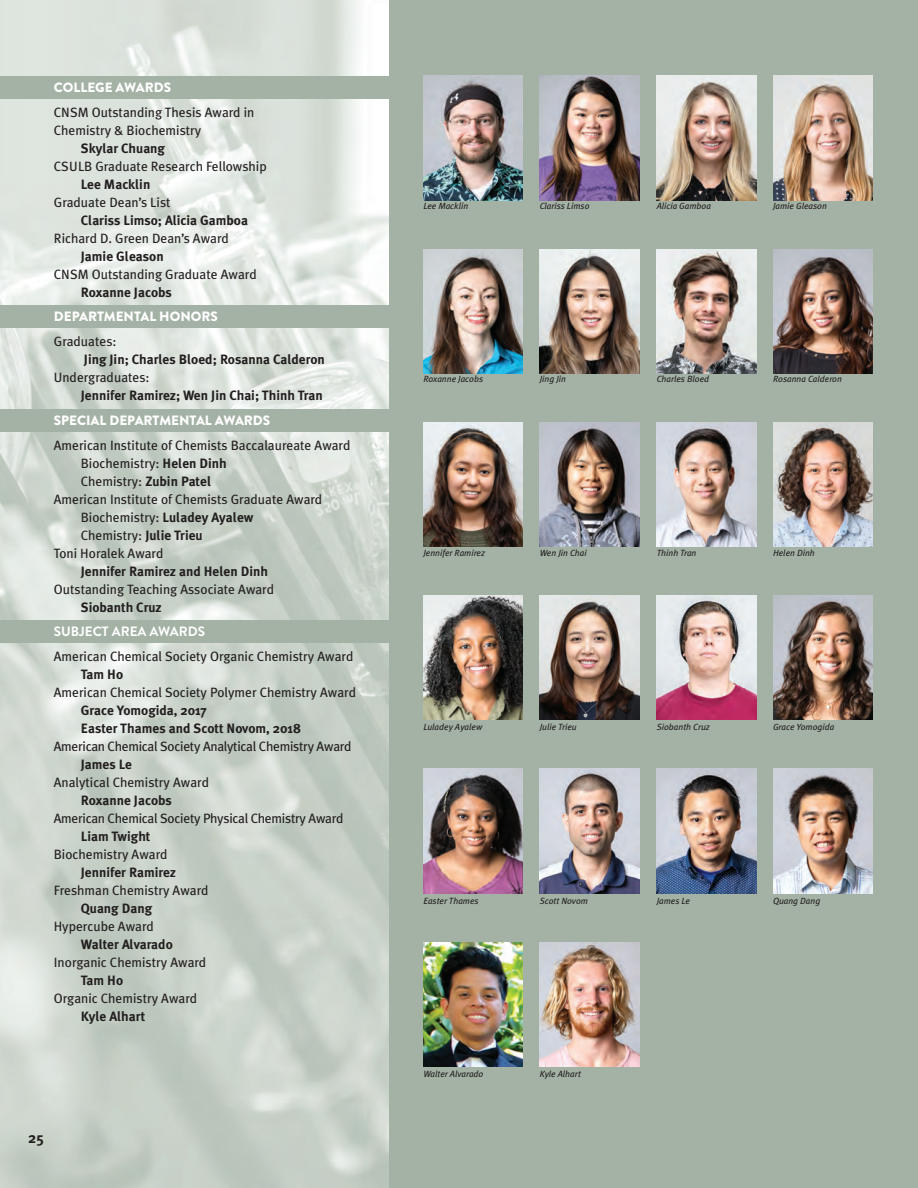
<style>
.page{position:relative;width:918px;height:1188px;background:#fff}
.page>*{position:absolute;margin:0;border:0;box-sizing:border-box;transform-origin:0 0}
.t1{font:700 15px "Meta Plus";color:#231f20}
.t2{font:13.5px "Meta Plus";color:#231f20}
.t3{font:700 13.5px "Meta Plus";color:#231f20}
.t4{font:13.5px "Meta Plus";letter-spacing:-.02em;color:#231f20}
.t5{font:900 13.5px "Brandon Grotesque";color:#fff}
.t6{font:700 13.5px "Brandon Grotesque";color:#fff}
.t7{font:italic 9px "Meta Plus";color:#231f20}
.s1{font-weight:700}
</style>
<div class="page">
<div style="left:351px;top:0;width:567px;height:1188px;background:#a4b2a5"></div>
<img style="left:0;top:0;width:389px;height:1188px">
<img style="left:540px;top:249px;width:99px;height:124px">
<img style="left:773px;top:76px;width:100px;height:124px">
<img style="left:657px;top:76px;width:99px;height:124px">
<img style="left:657px;top:249px;width:99px;height:124px">
<img style="left:773px;top:422px;width:100px;height:125px">
<img style="left:773px;top:249px;width:100px;height:124px">
<img style="left:423px;top:249px;width:100px;height:124px">
<img style="left:423px;top:422px;width:100px;height:125px">
<img style="left:423px;top:769px;width:100px;height:124px">
<img style="left:657px;top:596px;width:99px;height:124px">
<img style="left:540px;top:769px;width:99px;height:124px">
<img style="left:657px;top:769px;width:99px;height:124px">
<div style="left:0;top:620px;width:389px;height:23px;background:#a4b2a5"></div>
<img style="left:423px;top:76px;width:100px;height:124px">
<img style="left:540px;top:76px;width:99px;height:124px">
<img style="left:773px;top:769px;width:100px;height:124px">
<img style="left:540px;top:942px;width:99px;height:124px">
<img style="left:423px;top:942px;width:100px;height:124px">
<div style="left:0;top:76px;width:389px;height:22px;background:#a4b2a5"></div>
<div style="left:0;top:305px;width:389px;height:23px;background:#a4b2a5"></div>
<div style="left:0;top:409px;width:389px;height:23px;background:#a4b2a5"></div>
<img style="left:540px;top:422px;width:99px;height:125px">
<img style="left:657px;top:422px;width:99px;height:125px">
<img style="left:423px;top:596px;width:100px;height:124px">
<img style="left:773px;top:596px;width:100px;height:124px">
<img style="left:540px;top:596px;width:99px;height:124px">
<p class="t5" style="left:54px;top:78px;width:119px">COLLEGE AWARDS</p>
<p class="t2" style="left:54px;top:104px;width:202px">CNSM Outstanding Thesis Award in</p>
<p class="t2" style="left:54px;top:122px;width:149px">Chemistry &amp; Biochemistry</p>
<p class="t3" style="left:81px;top:140px;width:86px">Skylar Chuang</p>
<p class="t2" style="left:54px;top:158px;width:214px">CSULB Graduate Research Fellowship</p>
<p class="t3" style="left:81px;top:176px;width:71px">Lee Macklin</p>
<p class="t2" style="left:54px;top:194px;width:118px">Graduate Dean’s List</p>
<p class="t3" style="left:81px;top:212px;width:169px">Clariss Limso; Alicia Gamboa</p>
<p class="t2" style="left:54px;top:230px;width:177px">Richard D. Green Dean’s Award</p>
<p class="t3" style="left:81px;top:248px;width:84px">Jamie Gleason</p>
<p class="t2" style="left:54px;top:266px;width:204px">CNSM Outstanding Graduate Award</p>
<p class="t3" style="left:81px;top:284px;width:93px">Roxanne Jacobs</p>
<p class="t5" style="left:54px;top:307px;width:166px">DEPARTMENTAL HONORS</p>
<p class="t2" style="left:54px;top:334px;width:64px">Graduates:</p>
<p class="t3" style="left:84px;top:352px;width:242px">Jing Jin; Charles Bloed; Rosanna Calderon</p>
<p class="t2" style="left:54px;top:370px;width:97px">Undergraduates:</p>
<p class="t3" style="left:81px;top:388px;width:244px">Jennifer Ramirez; Wen Jin Chai; Thinh Tran</p>
<p class="t5" style="left:54px;top:411px;width:218px">SPECIAL DEPARTMENTAL AWARDS</p>
<p class="t2" style="left:54px;top:437px;width:298px">American Institute of Chemists Baccalaureate Award</p>
<p class="t2" style="left:81px;top:455px;width:147px">Biochemistry: <span class="s1">Helen Dinh</span></p>
<p class="t2" style="left:81px;top:473px;width:132px">Chemistry: <span class="s1">Zubin Patel</span></p>
<p class="t2" style="left:54px;top:491px;width:270px">American Institute of Chemists Graduate Award</p>
<p class="t2" style="left:81px;top:509px;width:174px">Biochemistry: <span class="s1">Luladey Ayalew</span></p>
<p class="t2" style="left:81px;top:527px;width:123px">Chemistry: <span class="s1">Julie Trieu</span></p>
<p class="t2" style="left:54px;top:545px;width:111px">Toni Horalek Award</p>
<p class="t3" style="left:81px;top:563px;width:189px">Jennifer Ramirez and Helen Dinh</p>
<p class="t2" style="left:54px;top:581px;width:222px">Outstanding Teaching Associate Award</p>
<p class="t3" style="left:81px;top:599px;width:82px">Siobanth Cruz</p>
<p class="t6" style="left:54px;top:622px;width:153px">SUBJECT AREA AWARDS</p>
<p class="t2" style="left:54px;top:649px;width:301px">American Chemical Society Organic Chemistry Award</p>
<p class="t3" style="left:81px;top:667px;width:44px">Tam Ho</p>
<p class="t2" style="left:54px;top:685px;width:304px">American Chemical Society Polymer Chemistry Award</p>
<p class="t3" style="left:81px;top:703px;width:127px">Grace Yomogida, 2017</p>
<p class="t3" style="left:81px;top:721px;width:222px">Easter Thames and Scott Novom, 2018</p>
<p class="t4" style="left:54px;top:739px;width:299px">American Chemical Society Analytical Chemistry Award</p>
<p class="t3" style="left:81px;top:757px;width:53px">James Le</p>
<p class="t2" style="left:54px;top:775px;width:157px">Analytical Chemistry Award</p>
<p class="t3" style="left:81px;top:793px;width:93px">Roxanne Jacobs</p>
<p class="t4" style="left:54px;top:811px;width:291px">American Chemical Society Physical Chemistry Award</p>
<p class="t3" style="left:81px;top:829px;width:71px">Liam Twight</p>
<p class="t2" style="left:54px;top:847px;width:115px">Biochemistry Award</p>
<p class="t3" style="left:81px;top:865px;width:97px">Jennifer Ramirez</p>
<p class="t2" style="left:54px;top:883px;width:156px">Freshman Chemistry Award</p>
<p class="t3" style="left:81px;top:901px;width:73px">Quang Dang</p>
<p class="t2" style="left:54px;top:919px;width:102px">Hypercube Award</p>
<p class="t3" style="left:81px;top:937px;width:93px">Walter Alvarado</p>
<p class="t2" style="left:54px;top:955px;width:154px">Inorganic Chemistry Award</p>
<p class="t3" style="left:81px;top:973px;width:44px">Tam Ho</p>
<p class="t2" style="left:54px;top:991px;width:145px">Organic Chemistry Award</p>
<p class="t3" style="left:81px;top:1009px;width:66px">Kyle Alhart</p>
<p class="t1" style="left:28px;top:1130px;width:17px">25</p>
<p class="t7" style="left:423px;top:201px;width:46px">Lee Macklin</p>
<p class="t7" style="left:540px;top:201px;width:51px">Clariss Limso</p>
<p class="t7" style="left:657px;top:201px;width:56px">Alicia Gamboa</p>
<p class="t7" style="left:773px;top:201px;width:55px">Jamie Gleason</p>
<p class="t7" style="left:423px;top:374px;width:61px">Roxanne Jacobs</p>
<p class="t7" style="left:773px;top:374px;width:70px">Rosanna Calderon</p>
<p class="t7" style="left:657px;top:374px;width:54px">Charles Bloed</p>
<p class="t7" style="left:540px;top:374px;width:28px">Jing Jin</p>
<p class="t7" style="left:423px;top:548px;width:63px">Jennifer Ramirez</p>
<p class="t7" style="left:540px;top:548px;width:48px">Wen Jin Chai</p>
<p class="t7" style="left:657px;top:548px;width:41px">Thinh Tran</p>
<p class="t7" style="left:773px;top:548px;width:43px">Helen Dinh</p>
<p class="t7" style="left:423px;top:722px;width:61px">Luladey Ayalew</p>
<p class="t7" style="left:540px;top:722px;width:39px">Julie Trieu</p>
<p class="t7" style="left:773px;top:722px;width:63px">Grace Yomogida</p>
<p class="t7" style="left:657px;top:722px;width:55px">Siobanth Cruz</p>
<p class="t7" style="left:423px;top:896px;width:57px">Easter Thames</p>
<p class="t7" style="left:540px;top:896px;width:50px">Scott Novom</p>
<p class="t7" style="left:657px;top:896px;width:35px">James Le</p>
<p class="t7" style="left:773px;top:896px;width:49px">Quang Dang</p>
<p class="t7" style="left:423px;top:1069px;width:62px">Walter Alvarado</p>
<p class="t7" style="left:540px;top:1069px;width:43px">Kyle Alhart</p>
</div>
